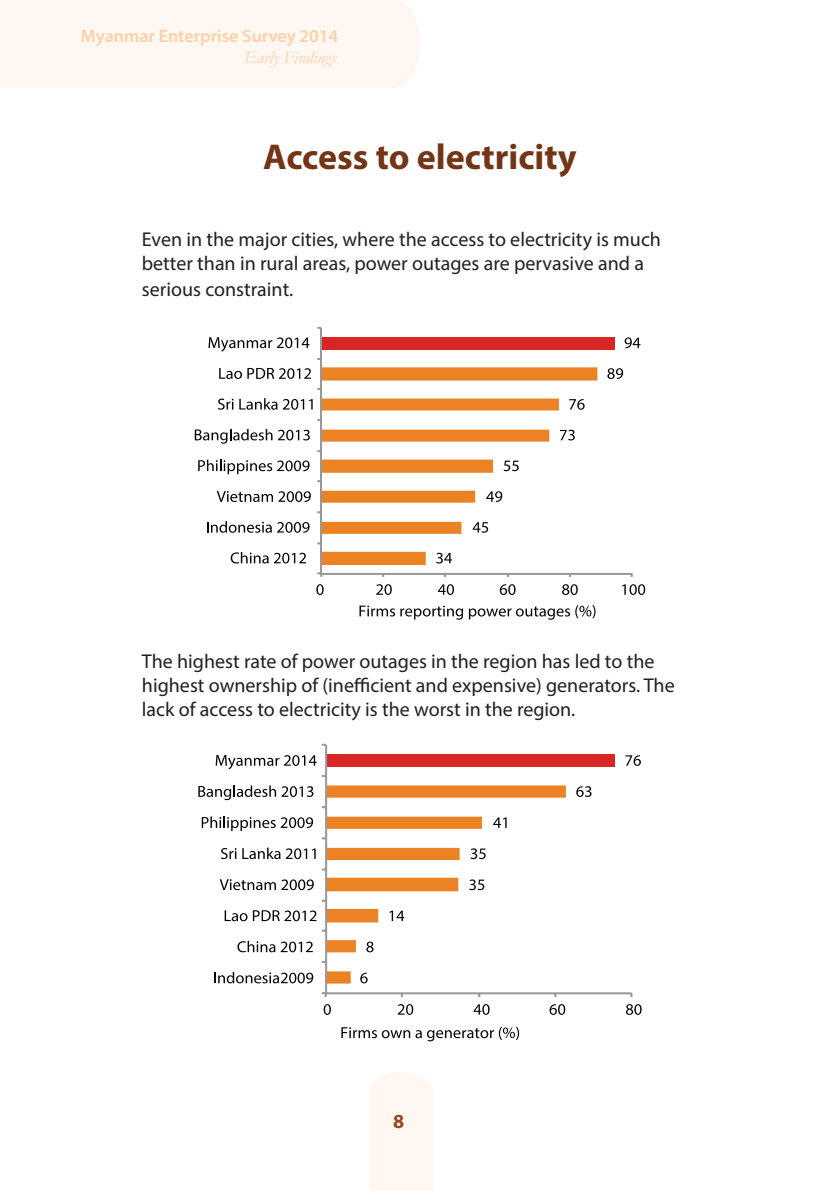
<style>
.page{position:relative;width:840px;height:1191px;background:#fff}
.page>*{position:absolute;margin:0;border:0;box-sizing:border-box;transform-origin:0 0}
.t1{font:700 36px "Myriad Pro";color:#733515}
.t2{font:20px/24px "Myriad Pro";color:#231f20}
.t3{font:700 20px "Myriad Pro";color:#974920}
.t4{font:600 18px "Myriad Pro";color:#fdd0a7}
.t5{font:italic 18px "Garamond";color:#fdd0a7}
</style>
<div class="page">
<div style="left:370px;top:1091px;width:62px;height:100px;background:#fef7f2"></div>
<div style="left:370px;top:1071px;width:62px;height:40px;background:#fef7f2;border-radius:50%"></div>
<div style="left:0;top:0;width:394px;height:87px;background:#fef7f2"></div>
<div style="left:372px;top:0;width:48px;height:87px;background:#fef7f2;border-radius:50%"></div>
<div style="left:321px;top:337px;width:293px;height:12px;background:#d92526"></div>
<svg style="left:322px;top:367px;width:275px;height:198px"></svg>
<hr style="left:321px;top:573px;width:310px;height:2px;background:#989898">
<hr style="left:320px;top:328px;width:2px;height:246px;background:#989898">
<svg style="left:317px;top:572px;width:5px;height:5px"></svg>
<svg style="left:436px;top:553px;width:16px;height:10px"></svg>
<svg style="left:472px;top:522px;width:16px;height:11px"></svg>
<svg style="left:486px;top:491px;width:16px;height:11px"></svg>
<svg style="left:503px;top:460px;width:15px;height:11px"></svg>
<svg style="left:559px;top:430px;width:15px;height:10px"></svg>
<svg style="left:569px;top:399px;width:15px;height:11px"></svg>
<svg style="left:607px;top:368px;width:15px;height:11px"></svg>
<svg style="left:624px;top:337px;width:16px;height:11px"></svg>
<svg style="left:316px;top:584px;width:7px;height:11px"></svg>
<svg style="left:376px;top:584px;width:15px;height:11px"></svg>
<svg style="left:438px;top:584px;width:15px;height:11px"></svg>
<svg style="left:499px;top:584px;width:16px;height:11px"></svg>
<svg style="left:562px;top:584px;width:15px;height:11px"></svg>
<svg style="left:622px;top:584px;width:22px;height:11px"></svg>
<svg style="left:230px;top:552px;width:38px;height:11px"></svg>
<svg style="left:274px;top:553px;width:32px;height:10px"></svg>
<svg style="left:207px;top:521px;width:102px;height:12px"></svg>
<svg style="left:217px;top:491px;width:94px;height:11px"></svg>
<svg style="left:198px;top:460px;width:111px;height:14px"></svg>
<svg style="left:195px;top:429px;width:77px;height:14px"></svg>
<svg style="left:278px;top:430px;width:32px;height:10px"></svg>
<svg style="left:218px;top:398px;width:15px;height:12px"></svg>
<svg style="left:239px;top:398px;width:73px;height:12px"></svg>
<svg style="left:219px;top:368px;width:92px;height:11px"></svg>
<svg style="left:208px;top:337px;width:101px;height:14px"></svg>
<svg style="left:359px;top:605px;width:210px;height:14px"></svg>
<svg style="left:575px;top:605px;width:20px;height:13px"></svg>
<div style="left:326px;top:754px;width:288px;height:12px;background:#d92526"></div>
<svg style="left:327px;top:785px;width:238px;height:198px"></svg>
<hr style="left:326px;top:992px;width:305px;height:2px;background:#989898">
<hr style="left:325px;top:744px;width:2px;height:249px;background:#989898">
<svg style="left:321px;top:992px;width:5px;height:5px"></svg>
<svg style="left:360px;top:972px;width:7px;height:11px"></svg>
<svg style="left:366px;top:941px;width:7px;height:11px"></svg>
<svg style="left:389px;top:910px;width:15px;height:11px"></svg>
<svg style="left:469px;top:879px;width:15px;height:11px"></svg>
<svg style="left:470px;top:848px;width:15px;height:11px"></svg>
<svg style="left:493px;top:817px;width:13px;height:11px"></svg>
<svg style="left:576px;top:786px;width:15px;height:11px"></svg>
<svg style="left:625px;top:755px;width:15px;height:11px"></svg>
<svg style="left:323px;top:1004px;width:8px;height:11px"></svg>
<svg style="left:397px;top:1004px;width:16px;height:11px"></svg>
<svg style="left:473px;top:1004px;width:16px;height:11px"></svg>
<svg style="left:549px;top:1004px;width:16px;height:11px"></svg>
<svg style="left:626px;top:1004px;width:15px;height:11px"></svg>
<svg style="left:214px;top:972px;width:99px;height:11px"></svg>
<svg style="left:237px;top:940px;width:75px;height:12px"></svg>
<svg style="left:224px;top:910px;width:23px;height:11px"></svg>
<svg style="left:253px;top:910px;width:63px;height:11px"></svg>
<svg style="left:219px;top:879px;width:94px;height:11px"></svg>
<svg style="left:221px;top:848px;width:15px;height:11px"></svg>
<svg style="left:242px;top:847px;width:73px;height:12px"></svg>
<svg style="left:202px;top:816px;width:111px;height:15px"></svg>
<svg style="left:198px;top:785px;width:115px;height:15px"></svg>
<svg style="left:215px;top:755px;width:101px;height:14px"></svg>
<svg style="left:341px;top:1027px;width:178px;height:14px"></svg>
<p class="t4" style="left:81px;top:24px;width:259px">Myanmar Enterprise Survey 2014</p>
<p class="t5" style="left:244px;top:46px;width:93px">Early Findings</p>
<p class="t1" style="left:263px;top:133px;width:315px">Access to electricity</p>
<p class="t2" style="left:142px;top:227px;width:520px">Even in the major cities, where the access to electricity is much better than in rural areas, power outages are pervasive and a</p>
<p class="t2" style="left:142px;top:277px;width:153px">serious constraint.</p>
<p class="t2" style="left:142px;top:648px;width:534px">The highest rate of power outages in the region has led to the highest ownership of (inefficient and expensive) generators. The lack of access to electricity is the worst in the region.</p>
<p class="t3" style="left:393px;top:1107px;width:13px">8</p>
</div>
